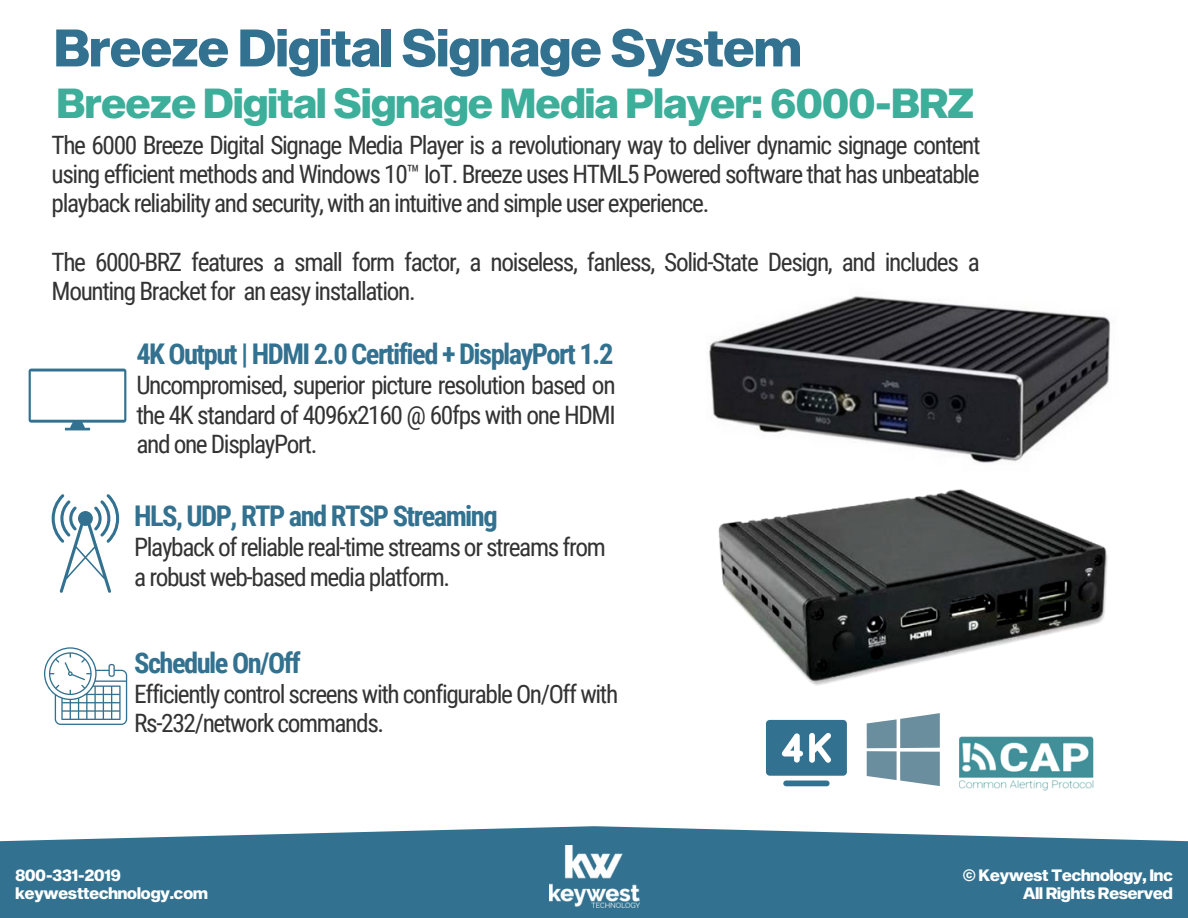
<style>
.page{position:relative;width:1188px;height:918px;background:#fff}
.page>*{position:absolute;margin:0;border:0;box-sizing:border-box;transform-origin:0 0}
.t1{font:51.75px "Sequel Sans Heavy Disp";color:#32718f}
.t2{font:41.1px "Sequel Sans Heavy Disp";color:#3cae9a}
.t3{font:700 28.5px "Roboto Condensed";letter-spacing:-.055em;color:#32718f}
.t4{font:25.35px/29.2px "Roboto Condensed";letter-spacing:-.055em;color:#333}
.t5{font:16.2px/18px "Sequel Sans Heavy Disp";color:#fff}
</style>
<div class="page">
<svg style="left:0;top:826px;width:1188px;height:92px;background:#447d98"></svg>
<img style="left:549px;top:845px;width:90px;height:62px">
<img style="left:718px;top:489px;width:390px;height:238px">
<img style="left:709px;top:296px;width:402px;height:167px">
<svg style="left:52px;top:494px;width:67px;height:99px"></svg>
<svg style="left:44px;top:647px;width:83px;height:78px"></svg>
<svg style="left:867px;top:713px;width:73px;height:73px"></svg>
<img style="left:960px;top:736px;width:134px;height:55px">
<svg style="left:766px;top:720px;width:81px;height:66px"></svg>
<svg style="left:29px;top:369px;width:97px;height:61px"></svg>
<h1 class="t1" style="left:55px;top:16px;width:748px">Breeze Digital Signage System</h1>
<h2 class="t2" style="left:57px;top:78px;width:918px">Breeze Digital Signage Media Player: 6000-BRZ</h2>
<p class="t4" style="left:52px;top:130px;width:931px;text-align:justify">The 6000 Breeze Digital Signage Media Player is a revolutionary way to deliver dynamic signage content using efficient methods and Windows 10™ IoT. Breeze uses HTML5 Powered software that has unbeatable playback reliability and security, with an intuitive and simple user experience.</p>
<p class="t4" style="left:52px;top:247px;width:930px">The 6000-BRZ features a small form factor, a noiseless, fanless, Solid-State Design, and includes a<br>Mounting Bracket for an easy installation.</p>
<p class="t3" style="left:136px;top:338px;width:479px">4K Output | HDMI 2.0 Certified + DisplayPort 1.2</p>
<p class="t4" style="left:136px;top:371px;width:481px;text-align:justify">Uncompromised, superior picture resolution based on the 4K standard of 4096x2160 @ 60fps with one HDMI and one DisplayPort.</p>
<p class="t3" style="left:134px;top:499px;width:365px">HLS, UDP, RTP and RTSP Streaming</p>
<p class="t4" style="left:134px;top:533px;width:473px">Playback of reliable real-time streams or streams from a robust web-based media platform.</p>
<p class="t3" style="left:134px;top:646px;width:168px">Schedule On/Off</p>
<p class="t4" style="left:134px;top:680px;width:486px">Efficiently control screens with configurable On/Off with<br>Rs-232/network commands.</p>
<p class="t5" style="left:15px;top:865px;width:194px">800-331-2019 keywesttechnology.com</p>
<p class="t5" style="left:963px;top:865px;width:212px;text-align:right">© Keywest Technology, Inc<br>All Rights Reserved</p>
</div>
